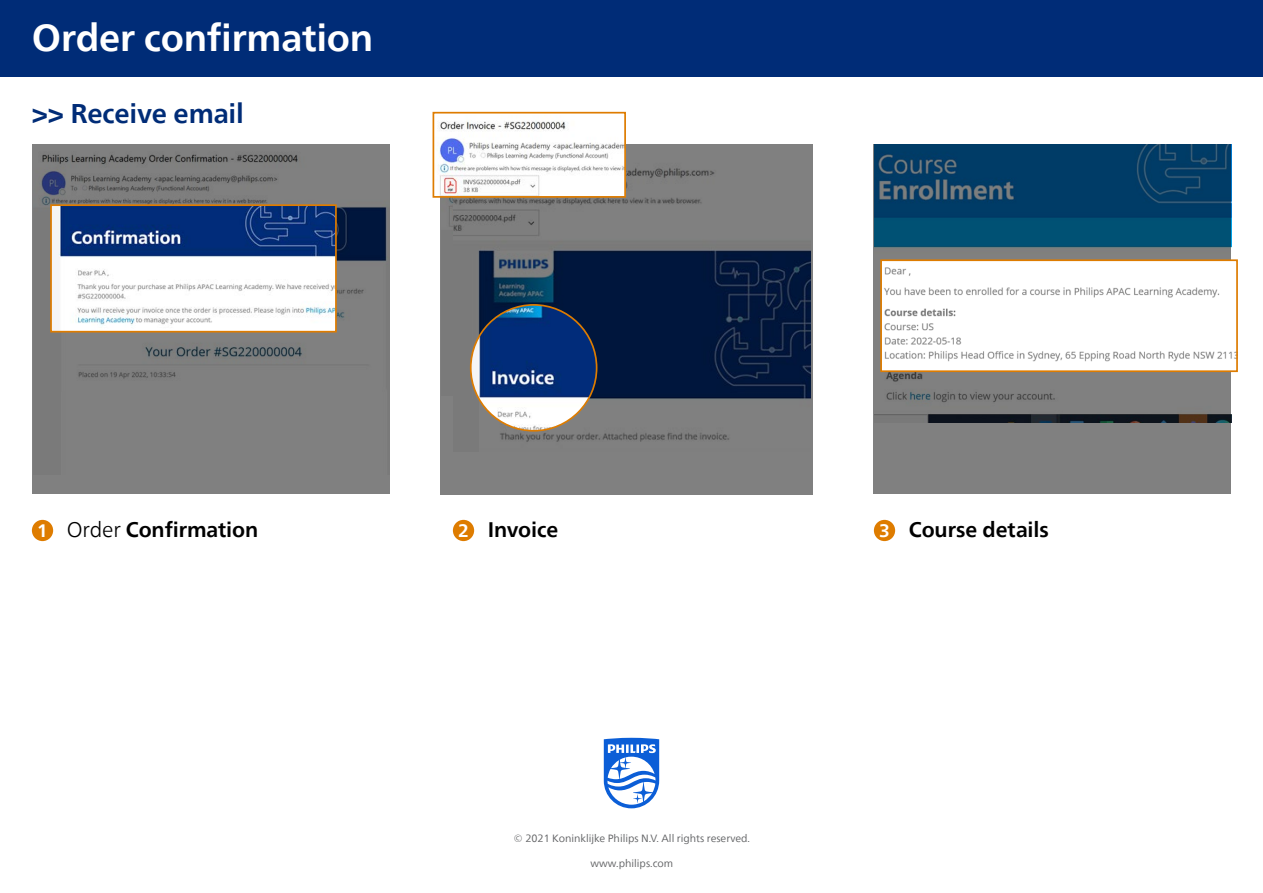
<style>
.page{position:relative;width:1263px;height:893px;background:#fff}
.page>*{position:absolute;margin:0;border:0;box-sizing:border-box;transform-origin:0 0}
.t1{font:700 37.5px "Neue Frutiger World";letter-spacing:-.01em;color:#fff}
.t2{font:700 27px "Neue Frutiger World";letter-spacing:-.005em;color:#002c77}
.t3{font:700 21px "Neue Frutiger World";letter-spacing:-.005em;color:#000}
.t4{font:10.5px "Neue Frutiger World";color:#636466}
.s1{font-size:18px;color:#fff}
.s2{font-weight:300}
</style>
<div class="page">
<div style="left:0;top:0;width:1263px;height:77px;background:#002c77"></div>
<div style="left:32px;top:520px;width:21px;height:21px;background:#de7c00;border-radius:50%"></div>
<div style="left:453px;top:520px;width:21px;height:21px;background:#de7c00;border-radius:50%"></div>
<div style="left:874px;top:520px;width:21px;height:21px;background:#de7c00;border-radius:50%"></div>
<svg style="left:440px;top:144px;width:372px;height:351px;background:#525a67"></svg>
<svg style="left:874px;top:144px;width:357px;height:350px;background:#476273"></svg>
<svg style="left:604px;top:738px;width:55px;height:70px"></svg>
<svg style="left:32px;top:144px;width:357px;height:349px;background:#78797b"></svg>
<img style="left:53px;top:207px;width:281px;height:123px">
<div style="left:50px;top:204px;width:287px;height:129px;border:2px solid #de7c00"></div>
<img style="left:439px;top:121px;width:184px;height:74px">
<div style="left:432px;top:112px;width:194px;height:86px;border:2px solid #de7c00"></div>
<svg style="left:469px;top:303px;width:129px;height:129px"></svg>
<img style="left:883px;top:262px;width:352px;height:107px">
<div style="left:880px;top:259px;width:358px;height:113px;border:2px solid #de7c00"></div>
<h1 class="t1" style="left:32px;top:5px;width:343px">Order confirmation</h1>
<h2 class="t2" style="left:32px;top:90px;width:213px">&gt;&gt; Receive email</h2>
<h3 class="t3" style="left:37px;top:511px;width:223px"><span class="s1">1</span> <span class="s2">Order</span> Confirmation</h3>
<h3 class="t3" style="left:458px;top:511px;width:102px"><span class="s1">2</span> Invoice</h3>
<h3 class="t3" style="left:879px;top:511px;width:171px"><span class="s1">3</span> Course details</h3>
<p class="t4" style="left:514px;top:830px;width:238px">© 2021 Koninklijke Philips N.V. All rights reserved.</p>
<p class="t4" style="left:590px;top:856px;width:84px">www.philips.com</p>
</div>
